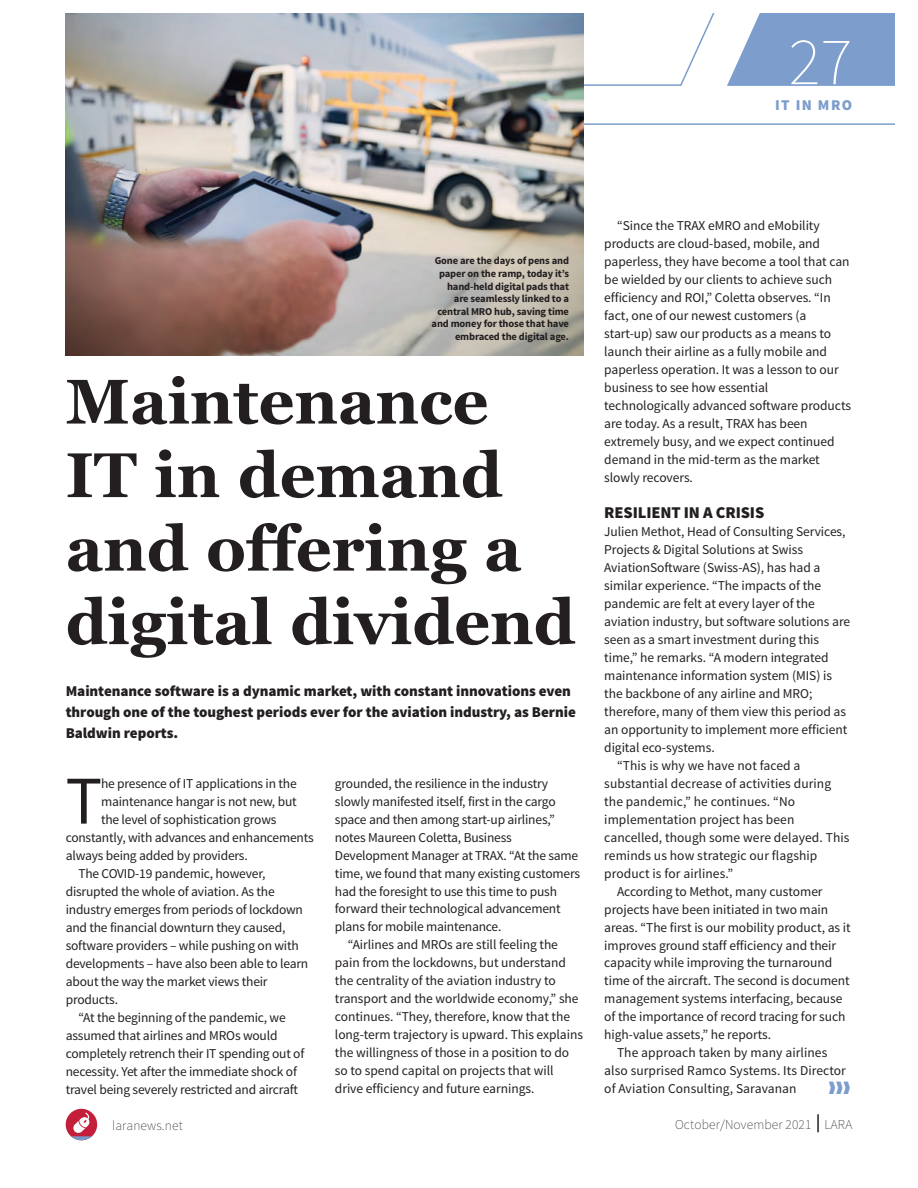
<style>
.page{position:relative;width:918px;height:1188px;background:#fff}
.page>*{position:absolute;margin:0;border:0;box-sizing:border-box;transform-origin:0 0}
.t1{font:68.4px "Source Sans Pro";color:#231f20}
.t2{font:200 67.5px "Source Sans Pro";color:#fff}
.t3{font:700 63px/73.5px "Georgia";color:#231f20}
.t4{font:900 16.5px "Source Sans Pro";letter-spacing:-.01em;color:#231f20}
.t5{font:900 15px/21px "Source Sans Pro";letter-spacing:-.005em;color:#231f20}
.t6{font:900 15px "Source Sans Pro";letter-spacing:.095em;color:#7d9dcc}
.t7{font:13.5px/18px "Source Sans Pro";letter-spacing:-.005em;color:#231f20}
.t8{font:200 13.5px "Source Sans Pro";letter-spacing:.01em;color:#231f20}
.t9{font:700 10.5px/12.6px "Source Sans Pro";letter-spacing:-.015em;color:#231f20;text-align:right}
</style>
<div class="page">
<svg style="left:727px;top:14px;width:168px;height:72px;background:#8aa7d1"></svg>
<svg style="left:583px;top:14px;width:131px;height:73px"></svg>
<hr style="left:583px;top:123px;width:312px;height:2px;background:#7d9dcc">
<svg style="left:817px;top:1114px;width:2px;height:18px"></svg>
<div style="left:66px;top:1109px;width:31px;height:31px;background:#c41f3a;border-radius:50%"></div>
<svg style="left:71px;top:1112px;width:21px;height:28px"></svg>
<img style="left:66px;top:14px;width:517px;height:342px">
<h2 class="t2" style="left:789px;top:21px;width:65px">27</h2>
<p class="t6" style="left:775px;top:100px;width:79px">IT IN MRO</p>
<p class="t9" style="left:432px;top:256px;width:139px">Gone are the days of pens and paper on the ramp, today it’s hand-held digital pads that are seamlessly linked to a central MRO hub, saving time and money for those that have embraced the digital age.</p>
<h3 class="t3" style="left:66px;top:365px;width:511px">Maintenance<br>IT in demand and offering a digital dividend</h3>
<p class="t5" style="left:66px;top:682px;width:512px">Maintenance software is a dynamic market, with constant innovations even through one of the toughest periods ever for the aviation industry, as Bernie<br>Baldwin reports.</p>
<h1 class="t1" style="left:66px;top:775px;width:38px">T</h1>
<p class="t7" style="left:101px;top:775px;width:197px">he presence of IT applications in the</p>
<p class="t7" style="left:335px;top:775px;width:215px">grounded, the resilience in the industry</p>
<p class="t7" style="left:335px;top:793px;width:222px">slowly manifested itself, first in the cargo</p>
<p class="t7" style="left:335px;top:811px;width:222px">space and then among start-up airlines,”</p>
<p class="t7" style="left:335px;top:829px;width:178px">notes Maureen Coletta, Business</p>
<p class="t7" style="left:335px;top:847px;width:245px">Development Manager at TRAX. “At the same</p>
<p class="t7" style="left:335px;top:865px;width:247px">time, we found that many existing customers</p>
<p class="t7" style="left:335px;top:883px;width:224px">had the foresight to use this time to push</p>
<p class="t7" style="left:335px;top:901px;width:227px">forward their technological advancement</p>
<p class="t7" style="left:335px;top:919px;width:168px">plans for mobile maintenance.</p>
<p class="t7" style="left:348px;top:937px;width:212px">“Airlines and MROs are still feeling the</p>
<p class="t7" style="left:335px;top:955px;width:232px">pain from the lockdowns, but understand</p>
<p class="t7" style="left:335px;top:973px;width:222px">the centrality of the aviation industry to</p>
<p class="t7" style="left:335px;top:991px;width:245px">transport and the worldwide economy,” she</p>
<p class="t7" style="left:335px;top:1009px;width:237px">continues. “They, therefore, know that the</p>
<p class="t7" style="left:335px;top:1027px;width:250px">long-term trajectory is upward. This explains</p>
<p class="t7" style="left:335px;top:1045px;width:236px">the willingness of those in a position to do</p>
<p class="t7" style="left:335px;top:1063px;width:220px">so to spend capital on projects that will</p>
<p class="t7" style="left:335px;top:1081px;width:201px">drive efficiency and future earnings.</p>
<p class="t7" style="left:101px;top:793px;width:197px">maintenance hangar is not new, but</p>
<p class="t7" style="left:101px;top:811px;width:177px">the level of sophistication grows</p>
<p class="t7" style="left:66px;top:829px;width:250px">constantly, with advances and enhancements</p>
<p class="t7" style="left:66px;top:847px;width:184px">always being added by providers.</p>
<p class="t7" style="left:78px;top:865px;width:189px">The COVID-19 pandemic, however,</p>
<p class="t7" style="left:66px;top:883px;width:211px">disrupted the whole of aviation. As the</p>
<p class="t7" style="left:66px;top:901px;width:239px">industry emerges from periods of lockdown</p>
<p class="t7" style="left:66px;top:919px;width:221px">and the financial downturn they caused,</p>
<p class="t7" style="left:66px;top:937px;width:235px">software providers – while pushing on with</p>
<p class="t7" style="left:66px;top:955px;width:244px">developments – have also been able to learn</p>
<p class="t7" style="left:66px;top:973px;width:203px">about the way the market views their</p>
<p class="t7" style="left:66px;top:991px;width:54px">products.</p>
<p class="t7" style="left:78px;top:1009px;width:209px">“At the beginning of the pandemic, we</p>
<p class="t7" style="left:66px;top:1027px;width:213px">assumed that airlines and MROs would</p>
<p class="t7" style="left:66px;top:1045px;width:240px">completely retrench their IT spending out of</p>
<p class="t7" style="left:66px;top:1063px;width:233px">necessity. Yet after the immediate shock of</p>
<p class="t7" style="left:66px;top:1081px;width:234px">travel being severely restricted and aircraft</p>
<p class="t7" style="left:604px;top:217px;width:248px;text-indent:13px">“Since the TRAX eMRO and eMobility products are cloud-based, mobile, and paperless, they have become a tool that can be wielded by our clients to achieve such efficiency and ROI,” Coletta observes. “In fact, one of our newest customers (a start-up) saw our products as a means to launch their airline as a fully mobile and paperless operation. It was a lesson to our business to see how essential technologically advanced software products are today. As a result, TRAX has been extremely busy, and we expect continued demand in the mid-term as the market slowly recovers.</p>
<p class="t4" style="left:604px;top:506px;width:162px">RESILIENT IN A CRISIS</p>
<p class="t7" style="left:604px;top:523px;width:243px">Julien Methot, Head of Consulting Services,</p>
<p class="t7" style="left:604px;top:541px;width:200px">Projects &amp; Digital Solutions at Swiss</p>
<p class="t7" style="left:604px;top:559px;width:218px">AviationSoftware (Swiss-AS), has had a</p>
<p class="t7" style="left:604px;top:577px;width:218px">similar experience. “The impacts of the</p>
<p class="t7" style="left:604px;top:595px;width:212px">pandemic are felt at every layer of the</p>
<p class="t7" style="left:604px;top:613px;width:248px">aviation industry, but software solutions are</p>
<p class="t7" style="left:604px;top:631px;width:216px">seen as a smart investment during this</p>
<p class="t7" style="left:604px;top:649px;width:226px">time,” he remarks. “A modern integrated</p>
<p class="t7" style="left:604px;top:667px;width:229px">maintenance information system (MIS) is</p>
<p class="t7" style="left:604px;top:685px;width:210px">the backbone of any airline and MRO;</p>
<p class="t7" style="left:604px;top:703px;width:243px">therefore, many of them view this period as</p>
<p class="t7" style="left:604px;top:721px;width:244px">an opportunity to implement more efficient</p>
<p class="t7" style="left:604px;top:739px;width:112px">digital eco-systems.</p>
<p class="t7" style="left:617px;top:757px;width:185px">“This is why we have not faced a</p>
<p class="t7" style="left:604px;top:775px;width:228px">substantial decrease of activities during</p>
<p class="t7" style="left:604px;top:793px;width:192px">the pandemic,” he continues. “No</p>
<p class="t7" style="left:604px;top:811px;width:192px">implementation project has been</p>
<p class="t7" style="left:604px;top:829px;width:247px">cancelled, though some were delayed. This</p>
<p class="t7" style="left:604px;top:847px;width:215px">reminds us how strategic our flagship</p>
<p class="t7" style="left:604px;top:865px;width:130px">product is for airlines.”</p>
<p class="t7" style="left:617px;top:883px;width:207px">According to Methot, many customer</p>
<p class="t7" style="left:604px;top:901px;width:226px">projects have been initiated in two main</p>
<p class="t7" style="left:604px;top:919px;width:248px">areas. “The first is our mobility product, as it</p>
<p class="t7" style="left:604px;top:937px;width:233px">improves ground staff efficiency and their</p>
<p class="t7" style="left:604px;top:955px;width:229px">capacity while improving the turnaround</p>
<p class="t7" style="left:604px;top:973px;width:247px">time of the aircraft. The second is document</p>
<p class="t7" style="left:604px;top:991px;width:240px">management systems interfacing, because</p>
<p class="t7" style="left:604px;top:1009px;width:243px">of the importance of record tracing for such</p>
<p class="t7" style="left:604px;top:1027px;width:168px">high-value assets,” he reports.</p>
<p class="t7" style="left:617px;top:1045px;width:212px">The approach taken by many airlines</p>
<p class="t7" style="left:604px;top:1063px;width:243px">also surprised Ramco Systems. Its Director</p>
<p class="t7" style="left:604px;top:1081px;width:194px">of Aviation Consulting, Saravanan</p>
<p class="t8" style="left:112px;top:1117px;width:72px">laranews.net</p>
<p class="t8" style="left:675px;top:1117px;width:179px">October/November 2021 LARA</p>
</div>
